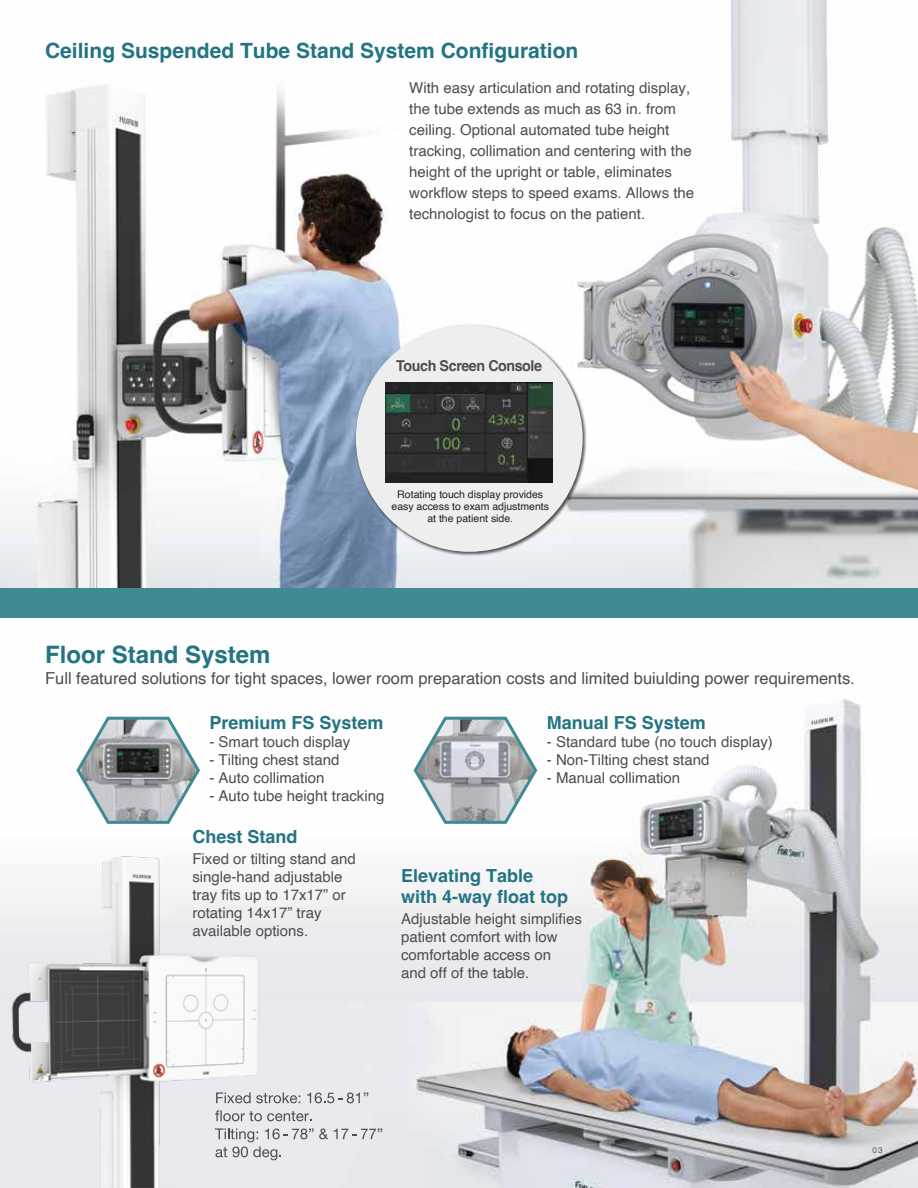
<style>
.page{position:relative;width:918px;height:1188px;background:#fff}
.page>*{position:absolute;margin:0;border:0;box-sizing:border-box;transform-origin:0 0}
.t1{font:700 24px "Helvetica";color:#237483}
.t2{font:700 21px "Helvetica";color:#237483}
.t3{font:700 18px/21px "Helvetica";color:#237483}
.t4{font:16.5px "Helvetica";color:#4d4d4f}
.t5{font:15px/18px "Helvetica";color:#4d4d4f}
.t6{font:700 15px "Helvetica";letter-spacing:-.025em;color:#4d4d4f;scale:.95 1}
.t7{font:10.5px/12px "Helvetica";color:#231f20;text-align:center}
.t8{font:8.25px "Helvetica";color:#58595b}
</style>
<div class="page">
<img style="left:0;top:617px;width:918px;height:571px">
<svg style="left:312px;top:1092px;width:56px;height:11px"></svg>
<svg style="left:334px;top:1128px;width:48px;height:11px"></svg>
<svg style="left:312px;top:1128px;width:16px;height:32px"></svg>
<svg style="left:75px;top:714px;width:127px;height:95px"></svg>
<svg style="left:412px;top:714px;width:127px;height:111px"></svg>
<img style="left:0;top:0;width:918px;height:588px">
<div style="left:0;top:588px;width:918px;height:29px;background:#3e8b94"></div>
<img style="left:0;top:809px;width:312px;height:379px">
<img style="left:353px;top:322px;width:235px;height:235px">
<div style="left:356px;top:325px;width:227px;height:227px;background:#efeeee;border-radius:50%"></div>
<img style="left:386px;top:383px;width:166px;height:99px">
<h2 class="t2" style="left:45px;top:37px;width:535px">Ceiling Suspended Tube Stand System Configuration</h2>
<p class="t5" style="left:409px;top:78px;width:287px;line-height:21px">With easy articulation and rotating display, the tube extends as much as 63 in. from ceiling. Optional automated tube height tracking, collimation and centering with the height of the upright or table, eliminates workflow steps to speed exams. Allows the technologist to focus on the patient.</p>
<p class="t6" style="left:396px;top:357px;width:155px">Touch Screen Console</p>
<p class="t7" style="left:392px;top:489px;width:159px">Rotating touch display provides easy access to exam adjustments at the patient side.</p>
<h1 class="t1" style="left:45px;top:640px;width:227px">Floor Stand System</h1>
<p class="t4" style="left:45px;top:666px;width:811px">Full featured solutions for tight spaces, lower room preparation costs and limited buiulding power requirements.</p>
<p class="t3" style="left:209px;top:714px;width:176px">Premium FS System</p>
<p class="t5" style="left:209px;top:733px;width:142px">- Smart touch display</p>
<p class="t5" style="left:209px;top:751px;width:132px">- Tilting chest stand</p>
<p class="t5" style="left:209px;top:769px;width:117px">- Auto collimation</p>
<p class="t5" style="left:209px;top:787px;width:177px">- Auto tube height tracking</p>
<p class="t3" style="left:192px;top:828px;width:107px">Chest Stand</p>
<p class="t5" style="left:192px;top:850px;width:165px">Fixed or tilting stand and single-hand adjustable tray fits up to 17x17” or rotating 14x17” tray available options.</p>
<p class="t3" style="left:547px;top:714px;width:161px">Manual FS System</p>
<p class="t5" style="left:547px;top:733px;width:227px">- Standard tube (no touch display)</p>
<p class="t5" style="left:547px;top:751px;width:164px">- Non-Tilting chest stand</p>
<p class="t5" style="left:547px;top:769px;width:135px">- Manual collimation</p>
<p class="t3" style="left:401px;top:867px;width:169px">Elevating Table with 4-way float top</p>
<p class="t5" style="left:401px;top:910px;width:182px">Adjustable height simplifies patient comfort with low comfortable access on<br>and off of the table.</p>
<p class="t8" style="left:872px;top:1144px;width:12px">03</p>
</div>
